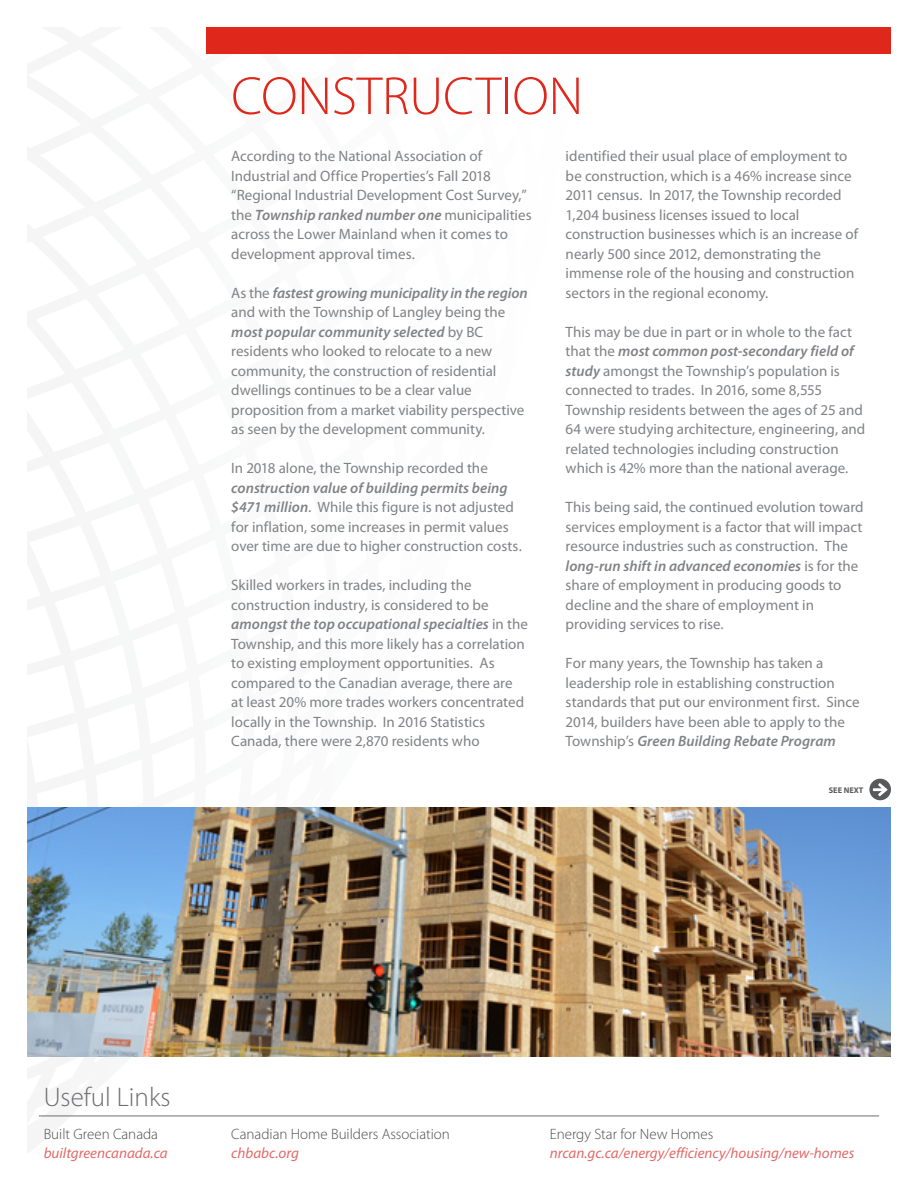
<style>
.page{position:relative;width:918px;height:1188px;background:#fff}
.page>*{position:absolute;margin:0;border:0;box-sizing:border-box;transform-origin:0 0}
.t1{font:300 54px "Myriad Pro";color:#df271c}
.t2{font:300 27px "Myriad Pro";color:#6d6e71}
.t3{font:15px/19.5px "Myriad Pro";color:#808285}
.t4{font:italic 15px "Myriad Pro";color:#e36967}
.t5{font:300 15px "Myriad Pro";color:#4d4d4f}
.t6{font:700 8.25px "Myriad";color:#58595b}
.s1{font-weight:600;font-style:italic}
</style>
<div class="page">
<img style="left:27px;top:807px;width:864px;height:250px">
<hr style="left:39px;top:1116px;width:840px;height:1px;background:#6d6e71">
<svg style="left:869px;top:779px;width:22px;height:21px"></svg>
<div style="left:207px;top:27px;width:684px;height:27px;background:#df271c"></div>
<h1 class="t1" style="left:231px;top:66px;width:353px">CONSTRUCTION</h1>
<p class="t3" style="left:566px;top:146px;width:294px">identified their usual place of employment to be construction, which is a 46% increase since 2011 census. In 2017, the Township recorded 1,204 business licenses issued to local construction businesses which is an increase of nearly 500 since 2012, demonstrating the immense role of the housing and construction sectors in the regional economy.</p>
<p class="t3" style="left:566px;top:322px;width:301px">This may be due in part or in whole to the fact that the <span class="s1">most common post-secondary field of study</span> amongst the Township’s population is connected to trades. In 2016, some 8,555<br>Township residents between the ages of 25 and 64 were studying architecture, engineering, and related technologies including construction which is 42% more than the national average.</p>
<p class="t3" style="left:566px;top:497px;width:300px">This being said, the continued evolution toward services employment is a factor that will impact resource industries such as construction. The <span class="s1">long-run shift in advanced economies</span> is for the share of employment in producing goods to decline and the share of employment in providing services to rise.</p>
<p class="t3" style="left:566px;top:653px;width:295px">For many years, the Township has taken a leadership role in establishing construction standards that put our environment first. Since 2014, builders have been able to apply to the Township’s <span class="s1">Green Building Rebate Program</span></p>
<p class="t3" style="left:231px;top:146px;width:302px">According to the National Association of Industrial and Office Properties’s Fall 2018 “Regional Industrial Development Cost Survey,” the <span class="s1">Township ranked number one</span> municipalities across the Lower Mainland when it comes to development approval times.</p>
<p class="t3" style="left:231px;top:283px;width:298px">As the <span class="s1">fastest growing municipality in the region </span>and with the Township of Langley being the <span class="s1">most popular community selected</span> by BC residents who looked to relocate to a new community, the construction of residential dwellings continues to be a clear value proposition from a market viability perspective as seen by the development community.</p>
<p class="t3" style="left:231px;top:458px;width:258px">In 2018 alone, the Township recorded the</p>
<p class="t3" style="left:231px;top:478px;width:292px"><span class="s1">construction value of building permits being $471 million</span>. While this figure is not adjusted for inflation, some increases in permit values over time are due to higher construction costs.</p>
<p class="t3" style="left:231px;top:575px;width:298px">Skilled workers in trades, including the construction industry, is considered to be <span class="s1">amongst the top occupational specialties</span> in the Township, and this more likely has a correlation to existing employment opportunities. As compared to the Canadian average, there are at least 20% more trades workers concentrated locally in the Township. In 2016 Statistics Canada, there were 2,870 residents who</p>
<p class="t6" style="left:829px;top:786px;width:36px">SEE NEXT</p>
<h2 class="t2" style="left:44px;top:1083px;width:128px">Useful Links</h2>
<p class="t5" style="left:44px;top:1125px;width:116px">Built Green Canada</p>
<p class="t4" style="left:44px;top:1144px;width:126px">builtgreencanada.ca</p>
<p class="t5" style="left:231px;top:1125px;width:220px">Canadian Home Builders Association</p>
<p class="t4" style="left:231px;top:1144px;width:69px">chbabc.org</p>
<p class="t5" style="left:550px;top:1125px;width:165px">Energy Star for New Homes</p>
<p class="t4" style="left:550px;top:1144px;width:306px">nrcan.gc.ca/energy/efficiency/housing/new-homes</p>
</div>
